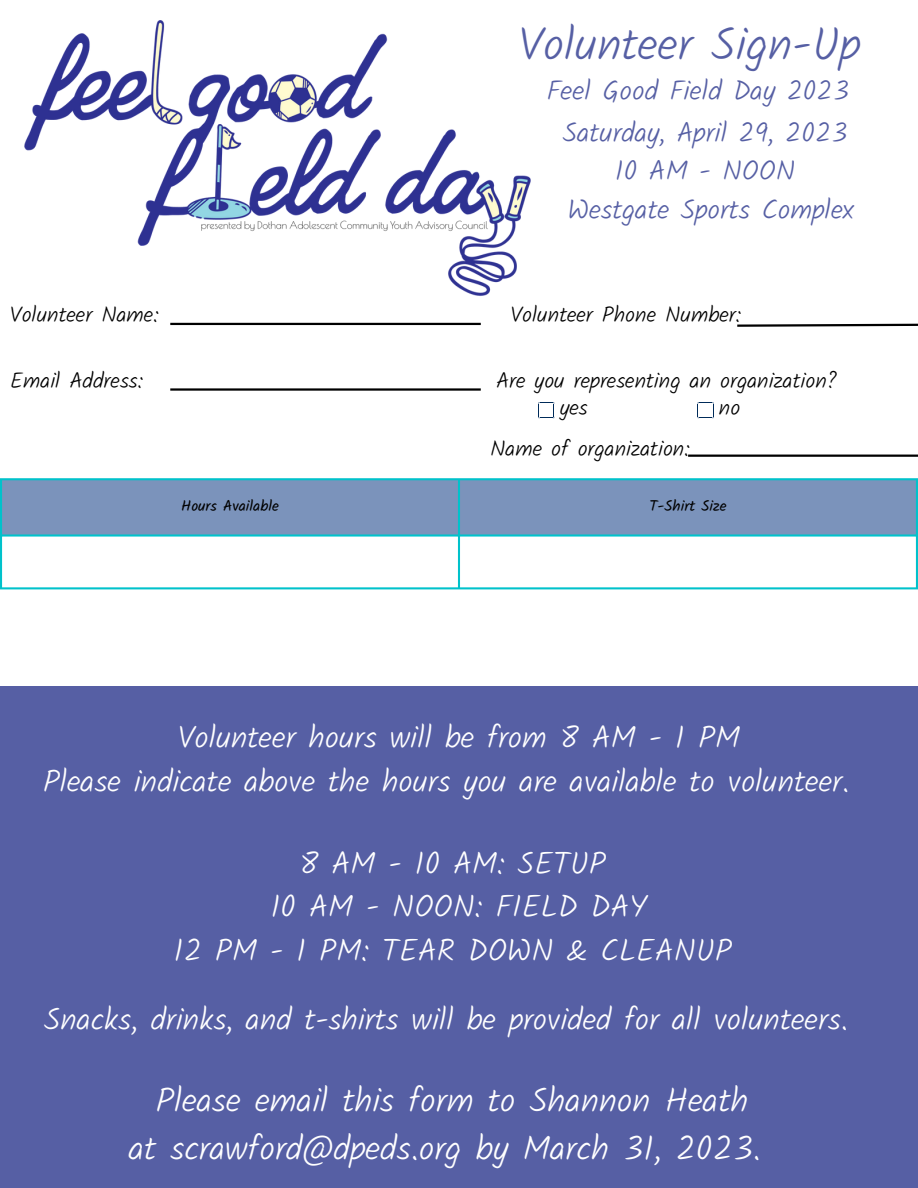
<style>
.page{position:relative;width:918px;height:1188px;background:#fff}
.page>*{position:absolute;margin:0;border:0;box-sizing:border-box;transform-origin:0 0}
.t1{font:300 46.5px "Kalam";color:#565fa4}
.t2{font:300 34.5px/47.2px "Kalam";color:#fff;text-align:center}
.t3{font:300 31.5px/43.8px "Kalam";color:#fff}
.t4{font:300 27.75px/42.6px "Kalam";color:#565fa4;text-align:center}
.t5{font:300 22.05px/27.2px "Kalam";color:#000}
.t6{font:15.15px "Kalam";color:#000}
</style>
<div class="page">
<img style="left:24px;top:21px;width:507px;height:275px">
<hr style="left:170px;top:323px;width:311px;height:2px;background:#000">
<svg style="left:737px;top:323px;width:181px;height:4px"></svg>
<div style="left:2px;top:480px;width:914px;height:54px;background:#7b93bb"></div>
<hr style="left:0;top:480px;width:2px;height:107px;background:#00c2cb">
<hr style="left:458px;top:480px;width:2px;height:107px;background:#00c2cb">
<hr style="left:916px;top:480px;width:2px;height:107px;background:#00c2cb">
<hr style="left:0;top:478px;width:918px;height:2px;background:#00c2cb">
<hr style="left:0;top:534px;width:918px;height:3px;background:#00c2cb">
<hr style="left:0;top:587px;width:918px;height:2px;background:#00c2cb">
<div style="left:0;top:686px;width:918px;height:502px;background:#565fa4"></div>
<hr style="left:170px;top:388px;width:311px;height:3px;background:#000">
<svg style="left:538px;top:402px;width:17px;height:17px"></svg>
<svg style="left:698px;top:402px;width:16px;height:17px"></svg>
<hr style="left:688px;top:455px;width:230px;height:2px;background:#000">
<h1 class="t1" style="left:519px;top:17px;width:343px">Volunteer Sign-Up</h1>
<p class="t4" style="left:546px;top:69px;width:304px">Feel Good Field Day 2023<br>Saturday, April 29, 2023</p>
<p class="t4" style="left:567px;top:152px;width:288px;line-height:38.2px">10 AM - NOON<br>Westgate Sports Complex</p>
<p class="t5" style="left:10px;top:301px;width:150px">Volunteer Name:</p>
<p class="t5" style="left:511px;top:301px;width:232px">Volunteer Phone Number:</p>
<p class="t5" style="left:10px;top:367px;width:135px">Email Address:</p>
<p class="t5" style="left:560px;top:367px;width:279px;text-indent:-64px">Are you representing an organization? yes</p>
<p class="t5" style="left:719px;top:394px;width:23px">no</p>
<p class="t5" style="left:490px;top:434px;width:201px">Name of organization:</p>
<p class="t6" style="left:181px;top:497px;width:99px">Hours Available</p>
<p class="t6" style="left:650px;top:497px;width:79px">T-Shirt Size</p>
<p class="t3" style="left:43px;top:716px;width:808px;text-indent:135px">Volunteer hours will be from 8 AM - 1 PM<br>Please indicate above the hours you are available to volunteer.</p>
<p class="t3" style="left:174px;top:841px;width:560px;text-align:center">8 AM - 10 AM: SETUP<br>10 AM - NOON: FIELD DAY<br>12 PM - 1 PM: TEAR DOWN &amp; CLEANUP</p>
<p class="t3" style="left:44px;top:997px;width:806px">Snacks, drinks, and t-shirts will be provided for all volunteers.</p>
<p class="t2" style="left:129px;top:1077px;width:634px">Please email this form to Shannon Heath<br>at scrawford@dpeds.org by March 31, 2023.</p>
</div>
